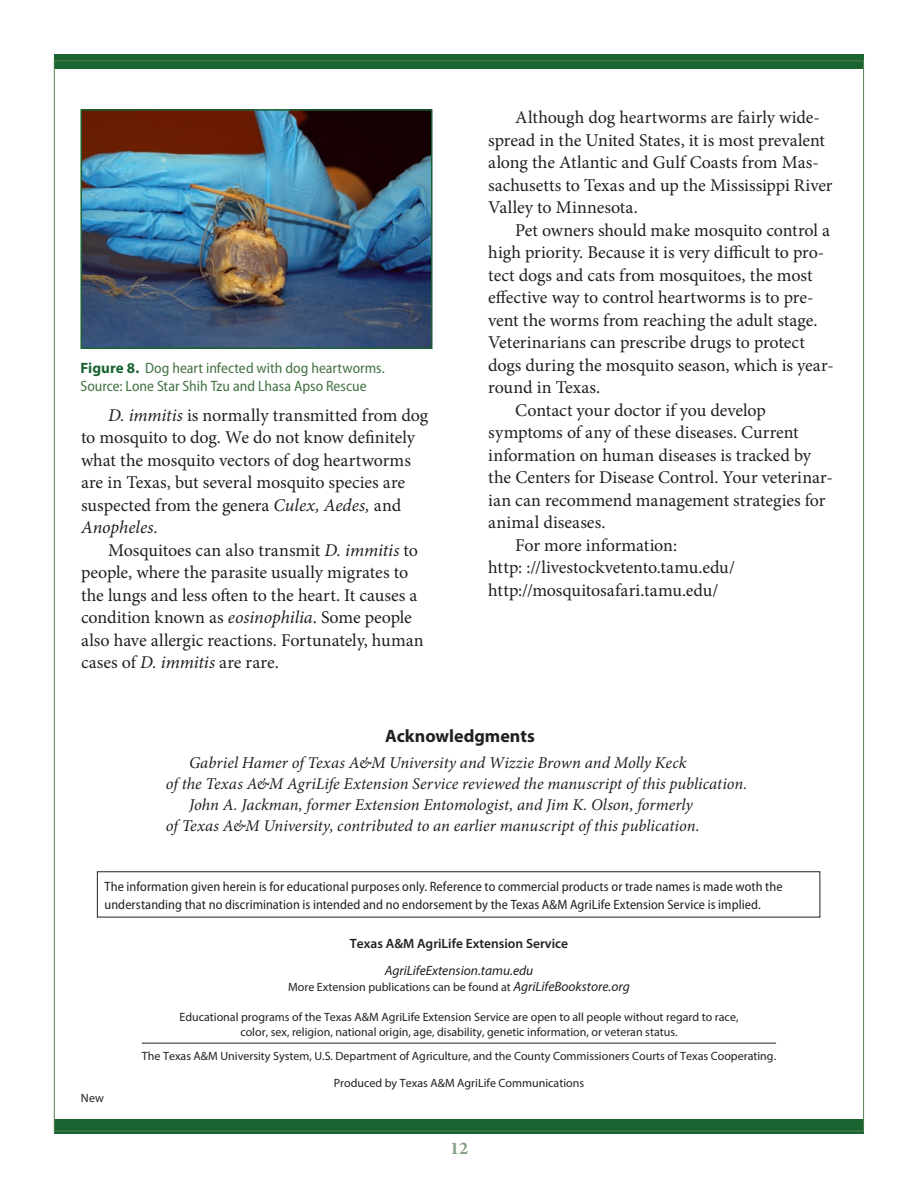
<style>
.page{position:relative;width:918px;height:1188px;background:#fff}
.page>*{position:absolute;margin:0;border:0;box-sizing:border-box;transform-origin:0 0}
.t1{font:18px/22.5px "Minion Pro";letter-spacing:-.005em;color:#231f20}
.t2{font:700 18px "Myriad Pro";color:#231f20}
.t3{font:700 18px "Minion Pro";color:#577e53}
.t4{font:italic 16.5px "Minion Pro";color:#231f20}
.t5{font:semi-condensed 15px/18px "Myriad Pro";color:#437343}
.t6{font:semi-condensed 13.5px/18px "Myriad Pro";letter-spacing:.005em;color:#231f20}
.t7{font:600 13.5px "Myriad Pro";color:#231f20}
.t8{font:italic 13.5px "Myriad Pro";color:#231f20}
.t9{font:12px/14.4px "Myriad Pro";color:#231f20;text-align:center}
.s1{font-weight:700;font-stretch:normal;color:#1a6432}
.s2{font-style:italic}
.s3{font-style:italic;font-size:13.5px}
</style>
<div class="page">
<svg style="left:54px;top:54px;width:810px;height:15px;background:#1e6534"></svg>
<svg style="left:54px;top:1119px;width:810px;height:15px;background:#1e6534"></svg>
<img style="left:83px;top:112px;width:347px;height:234px">
<div style="left:80px;top:109px;width:353px;height:240px;border:2px solid #1a6432"></div>
<hr style="left:142px;top:1043px;width:634px;height:1px;background:#231f20">
<div style="left:97px;top:871px;width:723px;height:46px;border:1px solid #231f20"></div>
<p class="t5" style="left:80px;top:359px;width:306px"><span class="s1">Figure 8.</span> Dog heart infected with dog heartworms.<br>Source: Lone Star Shih Tzu and Lhasa Apso Rescue</p>
<p class="t1" style="left:81px;top:404px;width:349px;text-indent:27px"><span class="s2">D. immitis</span> is normally transmitted from dog to mosquito to dog. We do not know definitely what the mosquito vectors of dog heartworms are in Texas, but several mosquito species are suspected from the genera <span class="s2">Culex, Aedes,</span> and <span class="s2">Anopheles.</span></p>
<p class="t1" style="left:81px;top:539px;width:344px;text-indent:27px">Mosquitoes can also transmit <span class="s2">D. immitis</span> to people, where the parasite usually migrates to the lungs and less often to the heart. It causes a condition known as <span class="s2">eosinophilia</span>. Some people also have allergic reactions. Fortunately, human cases of <span class="s2">D. immitis</span> are rare.</p>
<p class="t1" style="left:488px;top:106px;width:346px;text-indent:27px">Although dog heartworms are fairly wide&shy;spread in the United States, it is most prevalent along the Atlantic and Gulf Coasts from Mas&shy;sachusetts to Texas and up the Mississippi River Valley to Minnesota.</p>
<p class="t1" style="left:515px;top:219px;width:316px">Pet owners should make mosquito control a</p>
<p class="t1" style="left:488px;top:241px;width:338px">high priority. Because it is very difficult to pro-</p>
<p class="t1" style="left:488px;top:264px;width:326px">tect dogs and cats from mosquitoes, the most</p>
<p class="t1" style="left:488px;top:286px;width:327px">effective way to control heartworms is to pre-</p>
<p class="t1" style="left:488px;top:309px;width:331px">vent the worms from reaching the adult stage.</p>
<p class="t1" style="left:488px;top:331px;width:318px">Veterinarians can prescribe drugs to protect</p>
<p class="t1" style="left:488px;top:354px;width:347px">dogs during the mosquito season, which is year-</p>
<p class="t1" style="left:488px;top:376px;width:113px">round in Texas.</p>
<p class="t1" style="left:515px;top:399px;width:252px">Contact your doctor if you develop</p>
<p class="t1" style="left:488px;top:421px;width:312px">symptoms of any of these diseases. Current</p>
<p class="t1" style="left:488px;top:444px;width:324px">information on human diseases is tracked by</p>
<p class="t1" style="left:488px;top:466px;width:346px">the Centers for Disease Control. Your veterinar-</p>
<p class="t1" style="left:488px;top:489px;width:339px">ian can recommend management strategies for</p>
<p class="t1" style="left:488px;top:511px;width:119px">animal diseases.</p>
<p class="t1" style="left:515px;top:534px;width:163px">For more information:</p>
<p class="t1" style="left:488px;top:556px;width:248px">http: ://livestockvetento.tamu.edu/</p>
<p class="t1" style="left:488px;top:579px;width:232px">http://mosquitosafari.tamu.edu/</p>
<p class="t2" style="left:385px;top:724px;width:151px">Acknowledgments</p>
<p class="t4" style="left:189px;top:751px;width:499px">Gabriel Hamer of Texas A&amp;M University and Wizzie Brown and Molly Keck</p>
<p class="t4" style="left:166px;top:772px;width:583px">of the Texas A&amp;M AgriLife Extension Service reviewed the manuscript of this publication.</p>
<p class="t4" style="left:189px;top:793px;width:505px">John A. Jackman, former Extension Entomologist, and Jim K. Olson, formerly</p>
<p class="t4" style="left:166px;top:814px;width:536px">of Texas A&amp;M University, contributed to an earlier manuscript of this publication.</p>
<p class="t6" style="left:104px;top:878px;width:680px">The information given herein is for educational purposes only. Reference to commercial products or trade names is made woth the understanding that no discrimination is intended and no endorsement by the Texas A&amp;M AgriLife Extension Service is implied.</p>
<p class="t9" style="left:81px;top:1090px;width:24px">New</p>
<p class="t7" style="left:350px;top:934px;width:220px">Texas A&amp;M AgriLife Extension Service</p>
<p class="t8" style="left:385px;top:962px;width:150px">AgriLifeExtension.tamu.edu</p>
<p class="t9" style="left:288px;top:979px;width:343px">More Extension publications can be found at <span class="s3">AgriLifeBookstore.org</span></p>
<p class="t9" style="left:179px;top:1010px;width:561px">Educational programs of the Texas A&amp;M AgriLife Extension Service are open to all people without regard to race, color, sex, religion, national origin, age, disability, genetic information, or veteran status.</p>
<p class="t9" style="left:142px;top:1049px;width:636px">The Texas A&amp;M University System, U.S. Department of Agriculture, and the County Commissioners Courts of Texas Cooperating.</p>
<p class="t9" style="left:334px;top:1076px;width:252px">Produced by Texas A&amp;M AgriLife Communications</p>
<p class="t3" style="left:450px;top:1136px;width:19px">12</p>
</div>
